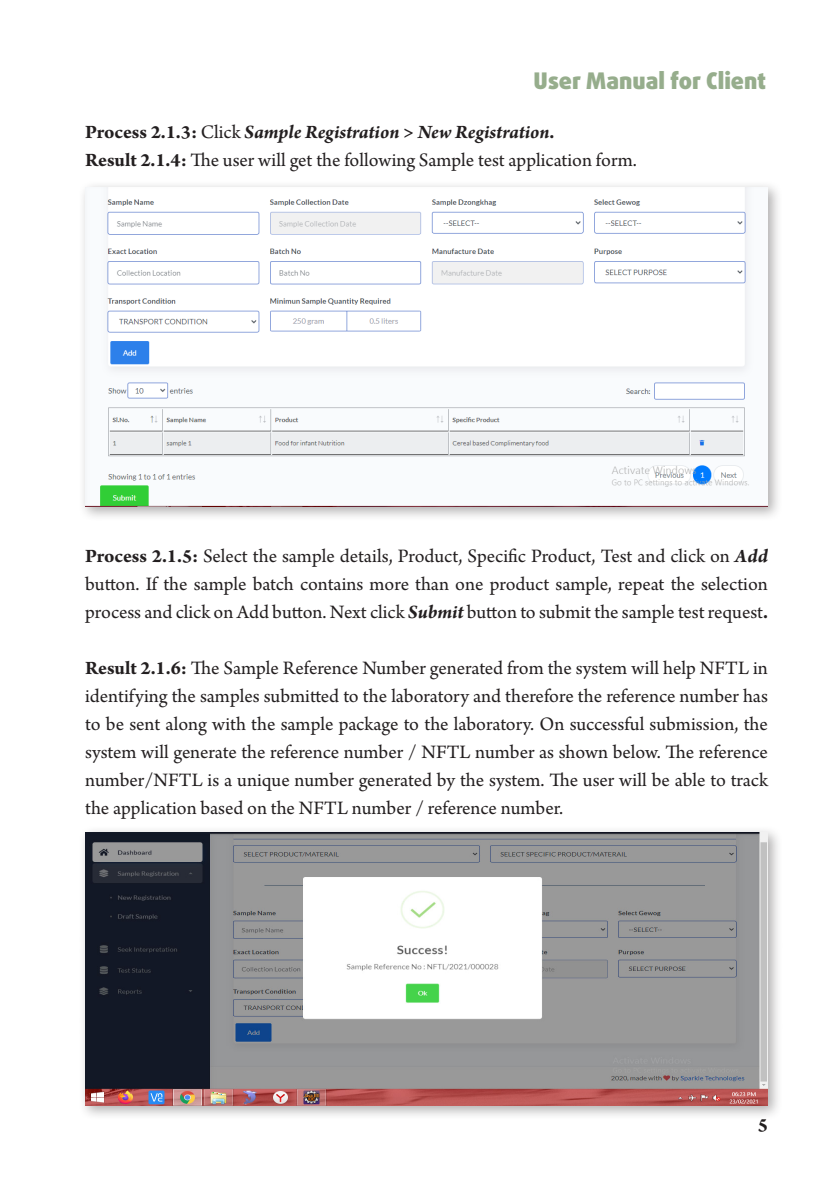
<style>
.page{position:relative;width:840px;height:1191px;background:#fff}
.page>*{position:absolute;margin:0;border:0;box-sizing:border-box;transform-origin:0 0}
.t1{font:900 22.8px "Daxline Pro";color:#96ad8c}
.t2{font:20px/28px "Arno Pro";color:#231f20;text-align:justify}
.t3{font:italic 700 20px "Arno Pro";letter-spacing:-.005em;color:#231f20}
.t4{font:700 20px "Arno Pro";color:#231f20}
.s1{font-style:normal}
.s2{font-weight:400;font-style:normal}
.s3{font-weight:700}
.s4{font-weight:700;font-style:italic}
</style>
<div class="page">
<div style="left:78px;top:181px;width:704px;height:341px;background:#231f20;opacity:.35"></div>
<img style="left:85px;top:188px;width:682px;height:318px">
<div style="left:78px;top:825px;width:704px;height:295px;background:#231f20;opacity:.35"></div>
<img style="left:85px;top:832px;width:682px;height:274px">
<p class="t1" style="left:533px;top:66px;width:234px">User Manual for Client</p>
<p class="t3" style="left:85px;top:120px;width:470px"><span class="s1">Process 2.1.3:</span> <span class="s2">Click</span> Sample Registration &gt; New Registration<span class="s1">.</span></p>
<p class="t2" style="left:85px;top:147px;width:553px"><span class="s3">Result 2.1.4:</span> The user will get the following Sample test application form.</p>
<p class="t2" style="left:85px;top:543px;width:684px"><span class="s3">Process 2.1.5:</span> Select the sample details, Product, Specific Product, Test and click on <span class="s4">Add </span>button. If the sample batch contains more than one product sample, repeat the selection process and click on Add button. Next click <span class="s4">Submit</span> button to submit the sample test request<span class="s3">.</span></p>
<p class="t2" style="left:85px;top:655px;width:684px"><span class="s3">Result 2.1.6:</span> The Sample Reference Number generated from the system will help NFTL in identifying the samples submitted to the laboratory and therefore the reference number has to be sent along with the sample package to the laboratory. On successful submission, the system will generate the reference number / NFTL number as shown below. The reference number/NFTL is a unique number generated by the system. The user will be able to track the application based on the NFTL number / reference number.</p>
<p class="t4" style="left:757px;top:1113px;width:12px">5</p>
</div>
